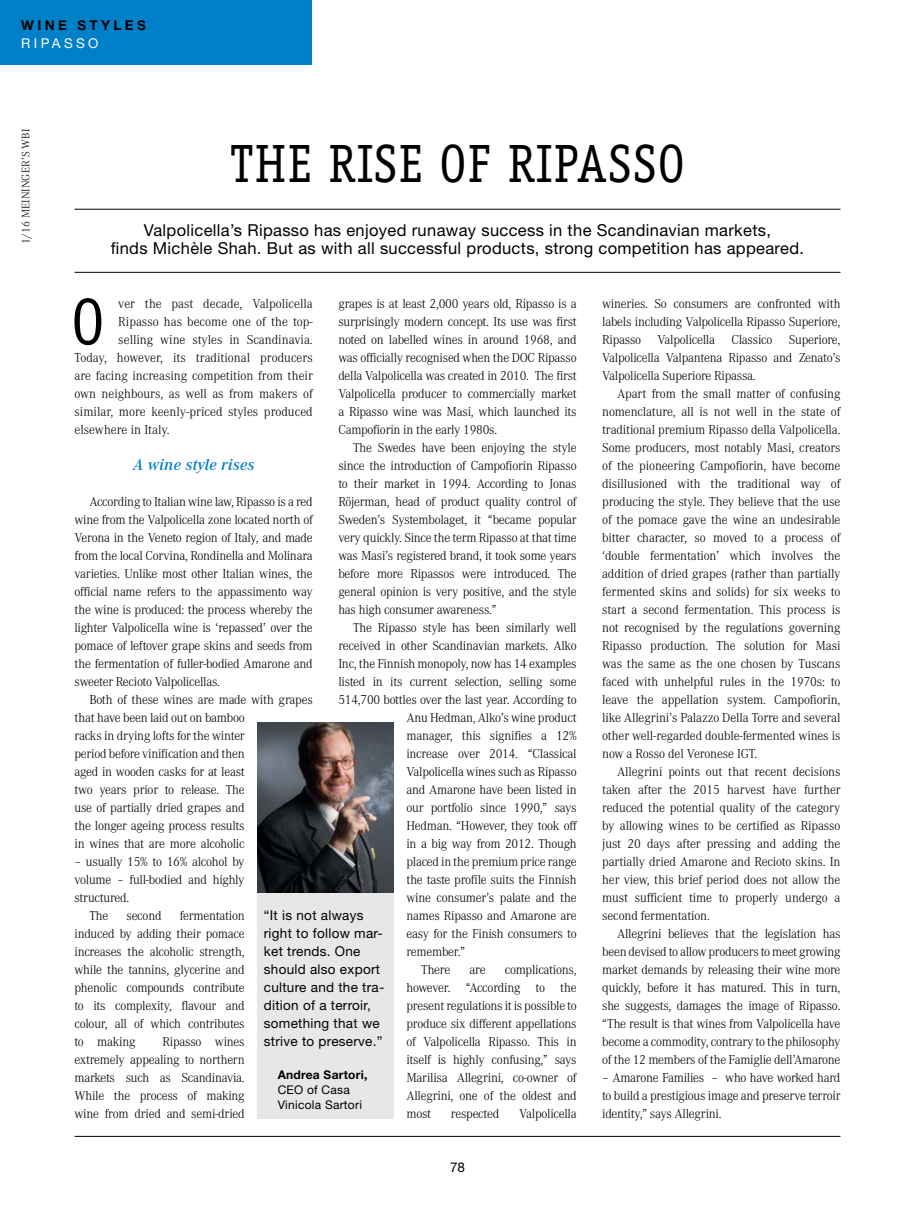
<style>
.page{position:relative;width:915px;height:1212px;background:#fff}
.page>*{position:absolute;margin:0;border:0;box-sizing:border-box;transform-origin:0 0}
.t1{font:66px "Officina Serif";color:#000;scale:.9 1}
.t2{font:54px "Officina Serif";letter-spacing:.03em;color:#000;scale:.9 1}
.t3{font:16.5px/18px "Helvetica Neue LT Std";letter-spacing:.02em;color:#000;text-align:center}
.t4{font:italic 600 16.5px "Corporate A";letter-spacing:.01em;color:#0080c8}
.t5{font:300 13.5px/18px "Corporate A";letter-spacing:-.02em;color:#000;text-align:justify}
.t6{font:300 13.5px "Corporate A";color:#000}
.t7{font:13.5px/18px "Helvetica Neue LT Std";letter-spacing:.02em;color:#000}
.t8{font:700 13.5px "Helvetica Neue LT Std";letter-spacing:.25em;color:#000}
.t9{font:13.5px "Helvetica Neue LT Std";letter-spacing:.25em;color:#fff}
.t10{font:12px/15px "Helvetica Neue LT Std";letter-spacing:.02em;color:#000}
.t11{font:700 12px "Helvetica Neue LT Std";letter-spacing:.02em;color:#000}
.t12{font:300 11.25px "Corporate A";letter-spacing:.01em;color:#000}
</style>
<div class="page">
<hr style="left:74px;top:1136px;width:766px;height:1px;background:#000">
<div style="left:0;top:0;width:311px;height:65px;background:#0080c8"></div>
<hr style="left:74px;top:209px;width:766px;height:1px;background:#000">
<hr style="left:74px;top:272px;width:766px;height:1px;background:#000">
<img style="left:257px;top:722px;width:136px;height:171px">
<div style="left:257px;top:893px;width:136px;height:225px;background:#e7e7e7"></div>
<p class="t8" style="left:21px;top:17px;width:126px">WINE STYLES</p>
<p class="t9" style="left:21px;top:35px;width:79px">RIPASSO</p>
<p class="t12" style="left:20px;top:244px;width:117px;rotate:-90deg">1/16 MEININGER’S WBI</p>
<h2 class="t2" style="left:230px;top:132px;width:507px">THE RISE OF RIPASSO</h2>
<p class="t3" style="left:111px;top:221px;width:694px">Valpolicella’s Ripasso has enjoyed runaway success in the Scandinavian markets,<br>finds Michèle Shah. But as with all successful products, strong competition has appeared.</p>
<h1 class="t1" style="left:71px;top:283px;width:38px">O</h1>
<p class="t6" style="left:118px;top:296px;width:196px">ver the past decade, Valpolicella</p>
<p class="t5" style="left:338px;top:295px;width:240px">grapes is at least 2,000 years old, Ripasso is a surprisingly modern concept. Its use was first noted on labelled wines in around 1968, and was officially recognised when the DOC Ripasso della Valpolicella was created in 2010. The first Valpolicella producer to commercially market a Ripasso wine was Masi, which launched its Campofiorin in the early 1980s.</p>
<p class="t5" style="left:338px;top:439px;width:240px;text-indent:15px">The Swedes have been enjoying the style since the introduction of Campofiorin Ripasso to their market in 1994. According to Jonas Röjerman, head of product quality control of Sweden’s Systembolaget, it “became popular very quickly. Since the term Ripasso at that time was Masi’s registered brand, it took some years before more Ripassos were introduced. The general opinion is very positive, and the style has high consumer awareness.”</p>
<p class="t5" style="left:353px;top:619px;width:225px">The Ripasso style has been similarly well</p>
<p class="t5" style="left:338px;top:637px;width:240px">received in other Scandinavian markets. Alko</p>
<p class="t5" style="left:338px;top:655px;width:240px">Inc, the Finnish monopoly, now has 14 examples</p>
<p class="t5" style="left:338px;top:673px;width:240px">listed in its current selection, selling some</p>
<p class="t5" style="left:338px;top:691px;width:240px">514,700 bottles over the last year. According to</p>
<p class="t5" style="left:406px;top:709px;width:172px">Anu Hedman, Alko’s wine product</p>
<p class="t5" style="left:406px;top:727px;width:172px">manager, this signifies a 12%</p>
<p class="t5" style="left:406px;top:745px;width:172px">increase over 2014. “Classical</p>
<p class="t5" style="left:406px;top:763px;width:172px">Valpolicella wines such as Ripasso</p>
<p class="t5" style="left:406px;top:781px;width:172px">and Amarone have been listed in</p>
<p class="t5" style="left:406px;top:799px;width:172px">our portfolio since 1990,” says</p>
<p class="t5" style="left:406px;top:817px;width:172px">Hedman. “However, they took off</p>
<p class="t5" style="left:406px;top:835px;width:172px">in a big way from 2012. Though</p>
<p class="t5" style="left:406px;top:853px;width:172px">placed in the premium price range</p>
<p class="t5" style="left:406px;top:871px;width:172px">the taste profile suits the Finnish</p>
<p class="t5" style="left:406px;top:889px;width:172px">wine consumer’s palate and the</p>
<p class="t5" style="left:406px;top:907px;width:172px">names Ripasso and Amarone are</p>
<p class="t5" style="left:406px;top:925px;width:172px">easy for the Finish consumers to</p>
<p class="t5" style="left:406px;top:943px;width:60px">remember.”</p>
<p class="t5" style="left:421px;top:961px;width:31px">There</p>
<p class="t5" style="left:469px;top:961px;width:18px">are</p>
<p class="t6" style="left:118px;top:314px;width:196px">Ripasso has become one of the top-</p>
<p class="t6" style="left:118px;top:332px;width:196px">selling wine styles in Scandinavia.</p>
<p class="t6" style="left:74px;top:350px;width:240px">Today, however, its traditional producers</p>
<p class="t6" style="left:74px;top:368px;width:240px">are facing increasing competition from their</p>
<p class="t6" style="left:74px;top:386px;width:240px">own neighbours, as well as from makers of</p>
<p class="t6" style="left:74px;top:404px;width:240px">similar, more keenly-priced styles produced</p>
<p class="t6" style="left:74px;top:422px;width:97px">elsewhere in Italy.</p>
<p class="t4" style="left:133px;top:455px;width:123px">A wine style rises</p>
<p class="t5" style="left:74px;top:493px;width:240px;text-indent:15px">According to Italian wine law, Ripasso is a red wine from the Valpolicella zone located north of Verona in the Veneto region of Italy, and made from the local Corvina, Rondinella and Molinara varieties. Unlike most other Italian wines, the official name refers to the appassimento way the wine is produced: the process whereby the lighter Valpolicella wine is ‘repassed’ over the pomace of leftover grape skins and seeds from the fermentation of fuller-bodied Amarone and sweeter Recioto Valpolicellas.</p>
<p class="t5" style="left:74px;top:691px;width:240px;text-align:left;text-indent:15px">Both of these wines are made with grapes that have been laid out on bamboo<br>racks in drying lofts for the winter<br>period before vinification and then<br>aged in wooden casks for at least<br>two years prior to release. The<br>use of partially dried grapes and<br>the longer ageing process results<br>in wines that are more alcoholic</p>
<p class="t5" style="left:74px;top:853px;width:172px">– usually 15% to 16% alcohol by</p>
<p class="t5" style="left:74px;top:871px;width:172px">volume – full-bodied and highly</p>
<p class="t5" style="left:74px;top:889px;width:56px">structured.</p>
<p class="t5" style="left:89px;top:907px;width:20px">The</p>
<p class="t5" style="left:126px;top:907px;width:37px">second</p>
<p class="t7" style="left:264px;top:906px;width:122px">“It is not always right to follow mar&shy;ket trends. One should also export culture and the tra&shy;dition of a terroir, something that we strive to preserve.”</p>
<p class="t11" style="left:277px;top:1068px;width:91px">Andrea Sartori,</p>
<p class="t10" style="left:277px;top:1082px;width:86px">CEO of Casa<br>Vinicola Sartori</p>
<p class="t5" style="left:74px;top:907px;width:172px;text-indent:105px">fermentation induced by adding their pomace increases the alcoholic strength, while the tannins, glycerine and phenolic compounds contribute to its complexity, flavour and colour, all of which contributes to making</p>
<p class="t5" style="left:406px;top:961px;width:172px;text-indent:98px">complications, however. “According to the present regulations it is possible to produce six different appellations of Valpolicella Ripasso. This in itself is highly confusing,” says Marilisa Allegrini, co-owner of Allegrini, one of the oldest and most</p>
<p class="t5" style="left:74px;top:1033px;width:172px;text-indent:88px">Ripasso wines extremely appealing to northern markets such as Scandinavia.<br>While the process of making wine from dried and semi-dried</p>
<p class="t5" style="left:450px;top:1105px;width:50px">respected</p>
<p class="t5" style="left:519px;top:1105px;width:59px">Valpolicella</p>
<p class="t7" style="left:450px;top:1158px;width:16px">78</p>
<p class="t5" style="left:602px;top:295px;width:240px">wineries. So consumers are confronted with labels including Valpolicella Ripasso Superiore, Ripasso Valpolicella Classico Superiore, Valpolicella Valpantena Ripasso and Zenato’s Valpolicella Superiore Ripassa.</p>
<p class="t5" style="left:602px;top:385px;width:240px;text-indent:15px">Apart from the small matter of confusing nomenclature, all is not well in the state of traditional premium Ripasso della Valpolicella.<br>Some producers, most notably Masi, creators of the pioneering Campofiorin, have become disillusioned with the traditional way of producing the style. They believe that the use of the pomace gave the wine an undesirable bitter character, so moved to a process of ‘double fermentation’ which involves the addition of dried grapes (rather than partially fermented skins and solids) for six weeks to start a second fermentation. This process is not recognised by the regulations governing Ripasso production. The solution for Masi was the same as the one chosen by Tuscans faced with unhelpful rules in the 1970s: to leave the appellation system. Campofiorin, like Allegrini’s Palazzo Della Torre and several other well-regarded double-fermented wines is now a Rosso del Veronese IGT.</p>
<p class="t5" style="left:602px;top:763px;width:240px;text-indent:15px">Allegrini points out that recent decisions taken after the 2015 harvest have further reduced the potential quality of the category by allowing wines to be certified as Ripasso just 20 days after pressing and adding the partially dried Amarone and Recioto skins. In her view, this brief period does not allow the must sufficient time to properly undergo a second fermentation.</p>
<p class="t5" style="left:602px;top:925px;width:240px;text-indent:15px">Allegrini believes that the legislation has been devised to allow producers to meet growing market demands by releasing their wine more quickly, before it has matured. This in turn, she suggests, damages the image of Ripasso. “The result is that wines from Valpolicella have become a commodity, contrary to the philosophy of the 12 members of the Famiglie dell’Amarone</p>
<p class="t5" style="left:602px;top:1069px;width:240px">– Amarone Families – who have worked hard to build a prestigious image and preserve terroir identity,” says Allegrini.</p>
</div>
